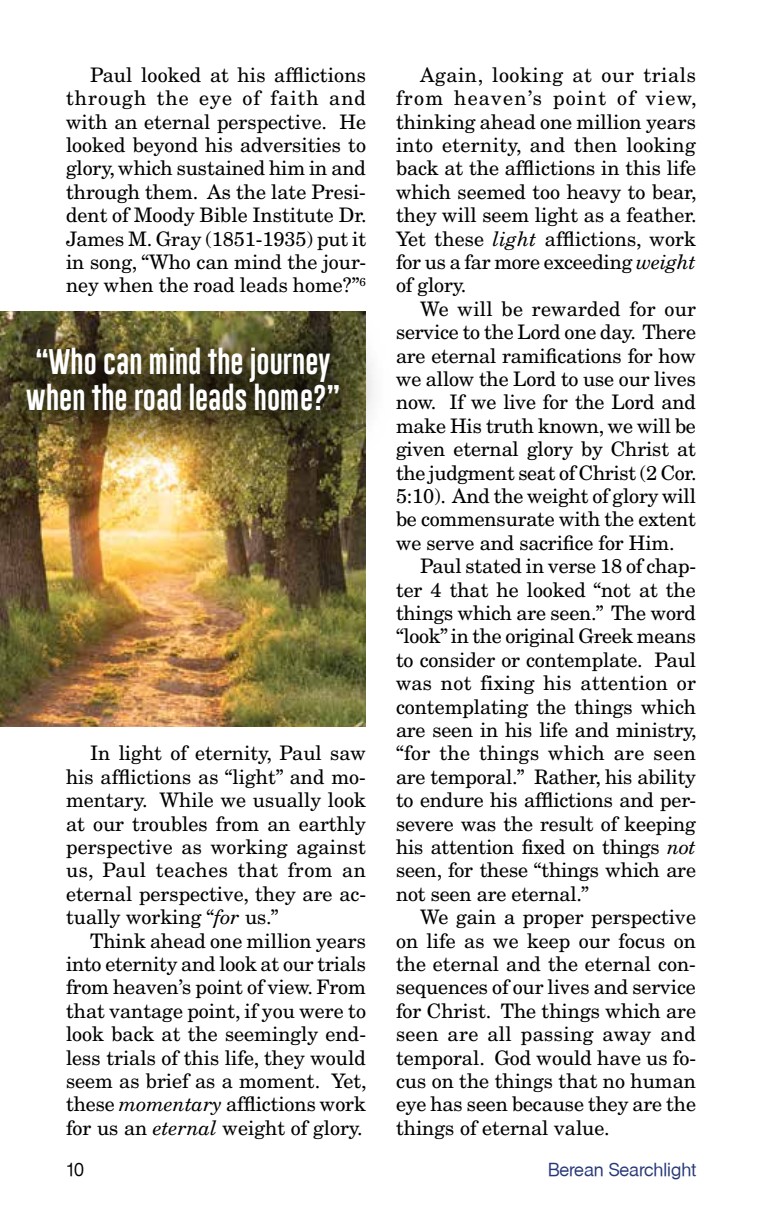
<style>
.page{position:relative;width:774px;height:1224px;background:#fff}
.page>*{position:absolute;margin:0;border:0;box-sizing:border-box;transform-origin:0 0}
.t1{font:26px/36px "Gobold Lowplus";color:#fff;text-align:center}
.t2{font:20px/23.4px "New Century Schlbk";letter-spacing:-.005em;color:#000;text-align:justify}
.t3{font:18px "Basic Sans SF";color:#273877}
.t4{font:18px "Basic Sans SF";color:#000}
.s1{font-style:italic}
</style>
<div class="page">
<img style="left:0;top:467px;width:366px;height:259px">
<div style="left:0;top:305px;width:392px;height:162px;background:#000;opacity:.75"></div>
<p class="t2" style="left:66px;top:63px;width:302px;text-indent:24px">Paul looked at his afflictions through the eye of faith and with an eternal perspective. He looked beyond his adversities to glory, which sustained him in and through them. As the late Presi&shy;dent of Moody Bible Institute Dr.<br>James M. Gray (1851-1935) put it in song, “Who can mind the jour&shy;ney when the road leads home?”<sup>6</sup></p>
<h1 class="t1" style="left:25px;top:346px;width:317px">“Who can mind the journey when the road leads home?”</h1>
<p class="t2" style="left:66px;top:742px;width:302px;text-indent:24px">In light of eternity, Paul saw his afflictions as “light” and mo&shy;mentary. While we usually look at our troubles from an earthly perspective as working against us, Paul teaches that from an eternal perspective, they are ac&shy;tually working “<span class="s1">for</span> us.”</p>
<p class="t2" style="left:66px;top:929px;width:302px;text-indent:24px">Think ahead one million years into eternity and look at our trials from heaven’s point of view. From that vantage point, if you were to look back at the seemingly end&shy;less trials of this life, they would seem as brief as a moment. Yet, these <span class="s1">momentary</span> afflictions work for us an <span class="s1">eternal</span> weight of glory.</p>
<p class="t2" style="left:396px;top:63px;width:302px;text-indent:24px">Again, looking at our trials from heaven’s point of view, thinking ahead one million years into eternity, and then looking back at the afflictions in this life which seemed too heavy to bear, they will seem light as a feather.<br>Yet these <span class="s1">light</span> afflictions, work for us a far more exceeding <span class="s1">weight </span>of glory.</p>
<p class="t2" style="left:396px;top:297px;width:302px;text-indent:24px">We will be rewarded for our service to the Lord one day. There are eternal ramifications for how we allow the Lord to use our lives now. If we live for the Lord and make His truth known, we will be given eternal glory by Christ at the judgment seat of Christ (2 Cor.<br>5:10). And the weight of glory will be commensurate with the extent we serve and sacrifice for Him.</p>
<p class="t2" style="left:396px;top:554px;width:302px;text-indent:24px">Paul stated in verse 18 of chap&shy;ter 4 that he looked “not at the things which are seen.” The word “look” in the original Greek means to consider or contemplate. Paul was not fixing his attention or contemplating the things which are seen in his life and ministry, “for the things which are seen are temporal.” Rather, his ability to endure his afflictions and per&shy;severe was the result of keeping his attention fixed on things <span class="s1">not </span>seen, for these “things which are not seen are eternal.”</p>
<p class="t2" style="left:396px;top:905px;width:302px;text-indent:24px">We gain a proper perspective on life as we keep our focus on the eternal and the eternal con&shy;sequences of our lives and service for Christ. The things which are seen are all passing away and temporal. God would have us fo&shy;cus on the things that no human eye has seen because they are the things of eternal value.</p>
<p class="t4" style="left:66px;top:1160px;width:19px">10</p>
<p class="t3" style="left:548px;top:1160px;width:149px">Berean Searchlight</p>
</div>
